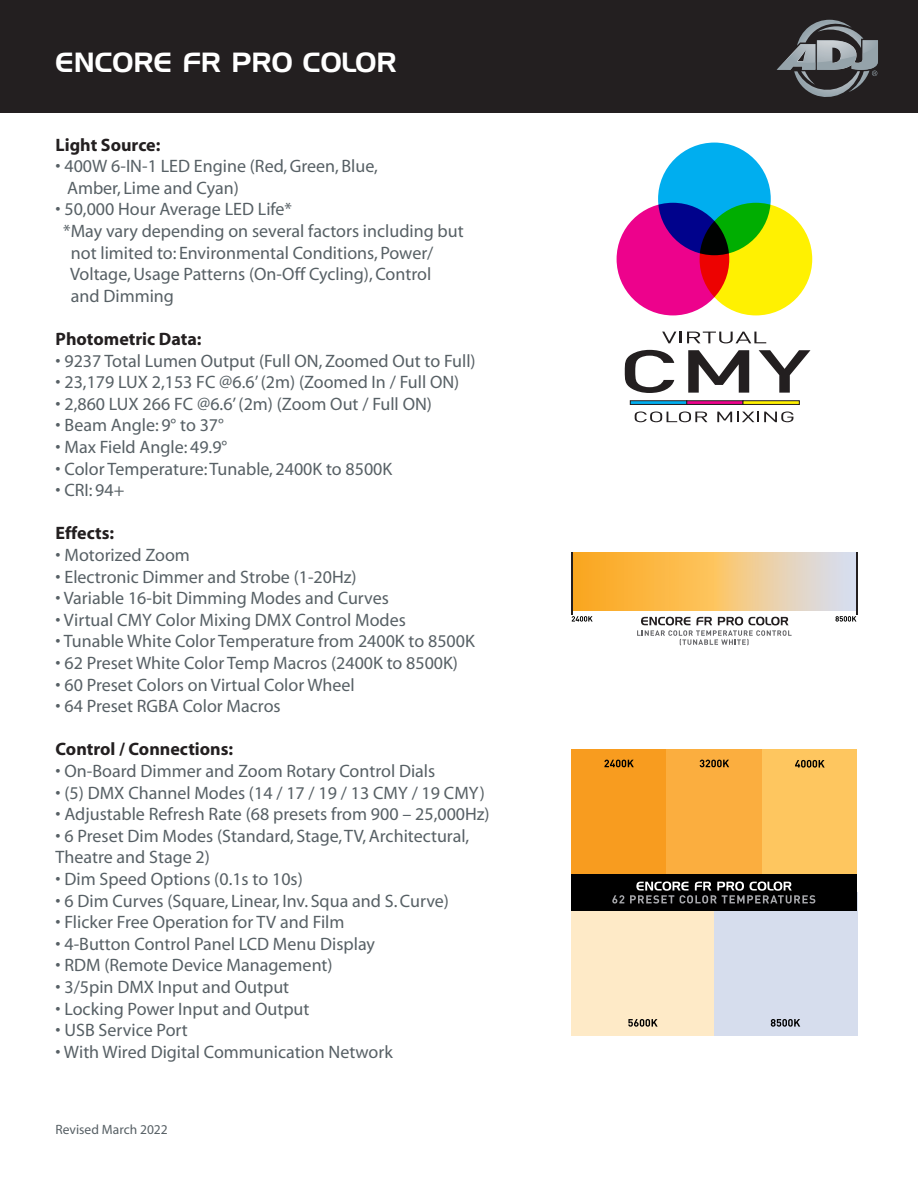
<style>
.page{position:relative;width:918px;height:1188px;background:#fff}
.page>*{position:absolute;margin:0;border:0;box-sizing:border-box;transform-origin:0 0}
.t1{font:27px "Handel Gothic BT";color:#fff}
.t2{font:18px/21.6px "Myriad";color:#576065}
.t3{font:700 18px "Myriad";color:#231f20}
.t4{font:13.5px "Myriad";color:#576065}
</style>
<div class="page">
<div style="left:0;top:0;width:918px;height:113px;background:#231f20"></div>
<svg style="left:777px;top:20px;width:101px;height:77px"></svg>
<div style="left:658px;top:143px;width:113px;height:112px;background:#00aeef;border-radius:50%"></div>
<svg style="left:617px;top:203px;width:112px;height:112px;fill:#ed028c"></svg>
<svg style="left:700px;top:203px;width:112px;height:112px;fill:#fff101"></svg>
<svg style="left:625px;top:350px;width:49px;height:43px"></svg>
<svg style="left:688px;top:350px;width:61px;height:43px"></svg>
<svg style="left:759px;top:350px;width:51px;height:43px"></svg>
<svg style="left:662px;top:332px;width:104px;height:11px"></svg>
<svg style="left:635px;top:411px;width:72px;height:11px"></svg>
<svg style="left:717px;top:411px;width:76px;height:11px"></svg>
<div style="left:687px;top:401px;width:56px;height:4px;border:1px solid #231f20"></div>
<div style="left:630px;top:401px;width:57px;height:4px;border:1px solid #231f20"></div>
<div style="left:743px;top:401px;width:56px;height:4px;border:1px solid #231f20"></div>
<div style="left:571px;top:552px;width:147px;height:58px;background:linear-gradient(to right,#f9a51d,#fec55f)"></div>
<div style="left:714px;top:552px;width:143px;height:58px;background:linear-gradient(to right,#fdc76b,#d4dffc)"></div>
<svg style="left:835px;top:616px;width:21px;height:6px"></svg>
<svg style="left:572px;top:616px;width:21px;height:6px"></svg>
<hr style="left:571px;top:552px;width:2px;height:63px;background:#231f20">
<hr style="left:856px;top:552px;width:2px;height:63px;background:#231f20">
<svg style="left:637px;top:617px;width:155px;height:29px"></svg>
<div style="left:762px;top:750px;width:95px;height:143px;background:#fec65f"></div>
<div style="left:572px;top:750px;width:95px;height:143px;background:#f89c1f"></div>
<div style="left:667px;top:750px;width:95px;height:143px;background:#fbae3f"></div>
<div style="left:571px;top:893px;width:143px;height:143px;background:#feeac7"></div>
<div style="left:714px;top:893px;width:144px;height:143px;background:#d6dded"></div>
<div style="left:572px;top:874px;width:285px;height:36px;background:#000"></div>
<svg style="left:771px;top:1019px;width:29px;height:8px"></svg>
<svg style="left:628px;top:1019px;width:30px;height:8px"></svg>
<svg style="left:795px;top:760px;width:30px;height:8px"></svg>
<svg style="left:700px;top:760px;width:29px;height:7px"></svg>
<svg style="left:604px;top:760px;width:30px;height:7px"></svg>
<svg style="left:612px;top:895px;width:12px;height:9px"></svg>
<svg style="left:630px;top:881px;width:185px;height:23px"></svg>
<p class="t1" style="left:56px;top:46px;width:343px">ENCORE FR PRO COLOR</p>
<p class="t3" style="left:56px;top:135px;width:106px">Light Source:</p>
<p class="t2" style="left:56px;top:156px;width:324px">• 400W 6-IN-1 LED Engine (Red, Green, Blue,</p>
<p class="t2" style="left:67px;top:178px;width:173px">Amber, Lime and Cyan)</p>
<p class="t2" style="left:56px;top:199px;width:238px">• 50,000 Hour Average LED Life*</p>
<p class="t2" style="left:63px;top:221px;width:402px">*May vary depending on several factors including but</p>
<p class="t2" style="left:71px;top:243px;width:364px">not limited to: Environmental Conditions, Power/</p>
<p class="t2" style="left:70px;top:264px;width:363px">Voltage, Usage Patterns (On-Off Cycling), Control</p>
<p class="t2" style="left:71px;top:286px;width:105px">and Dimming</p>
<p class="t3" style="left:56px;top:330px;width:147px">Photometric Data:</p>
<p class="t2" style="left:56px;top:351px;width:422px">• 9237 Total Lumen Output (Full ON, Zoomed Out to Full)</p>
<p class="t2" style="left:56px;top:372px;width:405px">• 23,179 LUX 2,153 FC @6.6’ (2m) (Zoomed In / Full ON)</p>
<p class="t2" style="left:56px;top:394px;width:378px">• 2,860 LUX 266 FC @6.6’ (2m) (Zoom Out / Full ON)</p>
<p class="t2" style="left:56px;top:415px;width:170px">• Beam Angle: 9° to 37°</p>
<p class="t2" style="left:56px;top:437px;width:173px">• Max Field Angle: 49.9°</p>
<p class="t2" style="left:56px;top:459px;width:338px">• Color Temperature: Tunable, 2400K to 8500K</p>
<p class="t2" style="left:56px;top:480px;width:70px">• CRI: 94+</p>
<p class="t3" style="left:56px;top:524px;width:60px">Effects:</p>
<p class="t2" style="left:56px;top:545px;width:136px">• Motorized Zoom</p>
<p class="t2" style="left:56px;top:567px;width:303px">• Electronic Dimmer and Strobe (1-20Hz)</p>
<p class="t2" style="left:56px;top:588px;width:335px">• Variable 16-bit Dimming Modes and Curves</p>
<p class="t2" style="left:56px;top:610px;width:352px">• Virtual CMY Color Mixing DMX Control Modes</p>
<p class="t2" style="left:56px;top:631px;width:421px">• Tunable White Color Temperature from 2400K to 8500K</p>
<p class="t2" style="left:56px;top:653px;width:404px">• 62 Preset White Color Temp Macros (2400K to 8500K)</p>
<p class="t2" style="left:56px;top:675px;width:301px">• 60 Preset Colors on Virtual Color Wheel</p>
<p class="t2" style="left:56px;top:696px;width:227px">• 64 Preset RGBA Color Macros</p>
<p class="t3" style="left:56px;top:740px;width:179px">Control / Connections:</p>
<p class="t2" style="left:56px;top:761px;width:381px">• On-Board Dimmer and Zoom Rotary Control Dials</p>
<p class="t2" style="left:56px;top:783px;width:431px">• (5) DMX Channel Modes (14 / 17 / 19 / 13 CMY / 19 CMY)</p>
<p class="t2" style="left:56px;top:804px;width:436px">• Adjustable Refresh Rate (68 presets from 900 – 25,000Hz)</p>
<p class="t2" style="left:56px;top:826px;width:415px">• 6 Preset Dim Modes (Standard, Stage, TV, Architectural,<br>Theatre and Stage 2)</p>
<p class="t2" style="left:56px;top:869px;width:249px">• Dim Speed Options (0.1s to 10s)</p>
<p class="t2" style="left:56px;top:891px;width:395px">• 6 Dim Curves (Square, Linear, Inv. Squa and S. Curve)</p>
<p class="t2" style="left:56px;top:912px;width:290px">• Flicker Free Operation for TV and Film</p>
<p class="t2" style="left:56px;top:934px;width:321px">• 4-Button Control Panel LCD Menu Display</p>
<p class="t2" style="left:56px;top:955px;width:279px">• RDM (Remote Device Management)</p>
<p class="t2" style="left:56px;top:977px;width:235px">• 3/5pin DMX Input and Output</p>
<p class="t2" style="left:56px;top:999px;width:255px">• Locking Power Input and Output</p>
<p class="t2" style="left:56px;top:1020px;width:134px">• USB Service Port</p>
<p class="t2" style="left:56px;top:1042px;width:339px">• With Wired Digital Communication Network</p>
<p class="t4" style="left:56px;top:1123px;width:114px">Revised March 2022</p>
</div>
